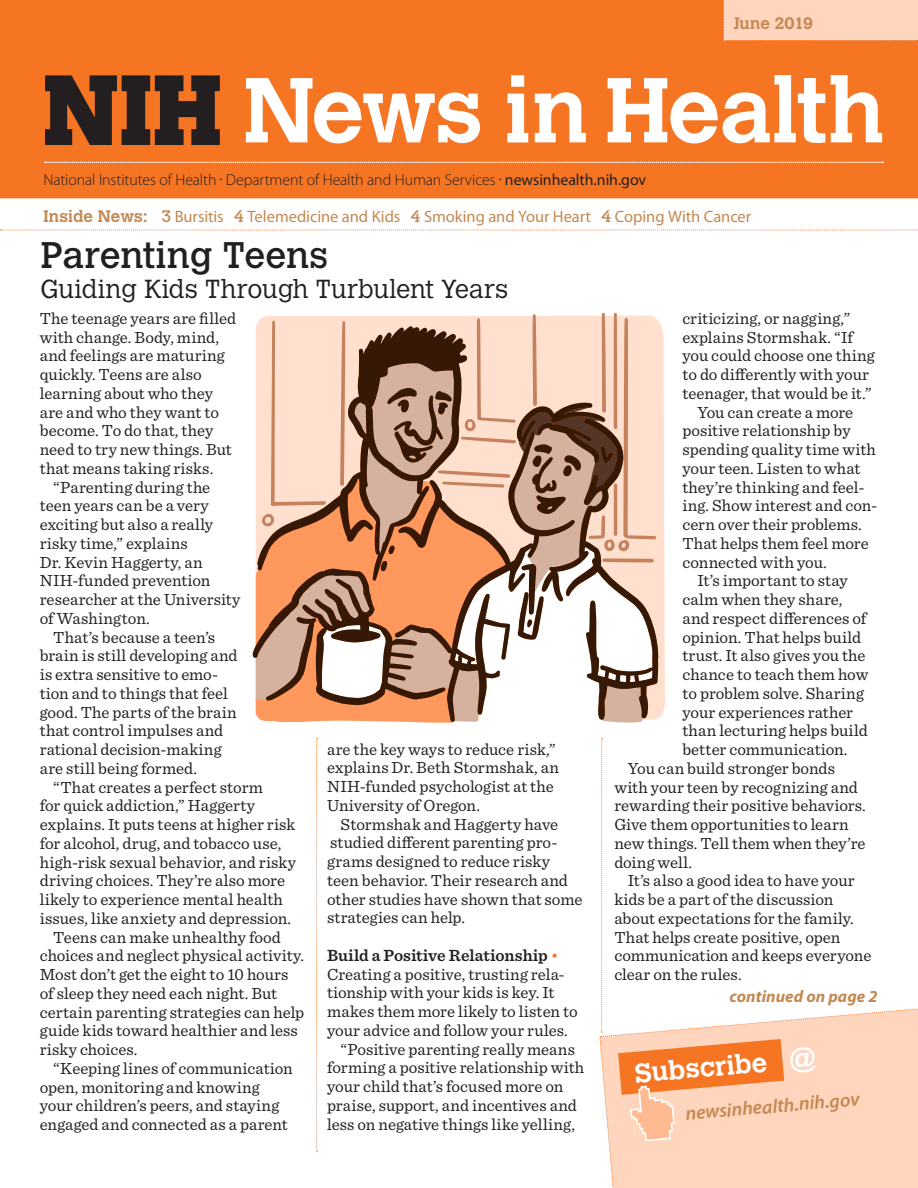
<style>
.page{position:relative;width:918px;height:1188px;background:#fff}
.page>*{position:absolute;margin:0;border:0;box-sizing:border-box;transform-origin:0 0}
.t1{font:36.75px "Calvert MT Std";letter-spacing:-.005em;color:#231f20}
.t2{font:700 26.85px "Calvert MT Std";color:#fff}
.t3{font:300 25.8px "Calvert MT Std";letter-spacing:.005em;color:#231f20}
.NewsIH_Body{font:italic 600 19.5px "Myriad Pro";color:#c38953}
.NewsIH_Body-2{font:16.8px/18.8px "Sentinel";letter-spacing:.005em;color:#231f20}
.t4{font:italic 700 16.8px "Myriad Pro";letter-spacing:.005em;color:#c38953}
.t5{font:16.5px "Myriad Pro";letter-spacing:-.005em;color:#c38953}
.t6{font:700 16.5px "Calvert MT Std";letter-spacing:-.005em;color:#c38953}
.t7{font:300 15.9px "Myriad Pro";letter-spacing:-.005em;color:#231f20}
.s1{font-weight:400}
.s2{font-family:"Calvert MT Std";font-weight:700}
.s3{font-family:"Calvert MT Std"}
.s4{font-weight:600}
.s5{color:#f57523}
</style>
<div class="page">
<svg style="left:0;top:0;width:918px;height:198px;background:#eb7f3a"></svg>
<svg style="left:0;top:229px;width:918px;height:1px"></svg>
<svg style="left:316px;top:738px;width:2px;height:414px"></svg>
<div style="left:724px;top:0;width:194px;height:41px;background:#ffd5bd"></div>
<svg style="left:45px;top:162px;width:838px;height:1px"></svg>
<svg style="left:253px;top:314px;width:405px;height:409px;background:#d1aa94"></svg>
<svg style="left:599px;top:738px;width:319px;height:450px"></svg>
<p class="t6" style="left:733px;top:13px;width:81px">June 2019</p>
<p class="t7" style="left:44px;top:171px;width:604px">National Institutes of Health <sup>•</sup> Department of Health and Human Services <sup>•</sup> <span class="s1">newsinhealth.nih.gov</span></p>
<p class="t5" style="left:44px;top:207px;width:709px"><span class="s2">Inside News:</span> <span class="s3">3</span> Bursitis <span class="s3">4</span> Telemedicine and Kids <span class="s3">4</span> Smoking and Your Heart <span class="s3">4</span> Coping With Cancer</p>
<p class="t1" style="left:40px;top:234px;width:289px">Parenting Teens</p>
<p class="t3" style="left:40px;top:274px;width:469px">Guiding Kids Through Turbulent Years</p>
<p class="NewsIH_Body-2" style="left:40px;top:308px;width:198px">The teenage years are filled with change. Body, mind, and feelings are maturing quickly. Teens are also learning about who they are and who they want to become. To do that, they need to try new things. But that means taking risks.</p>
<p class="NewsIH_Body-2" style="left:40px;top:477px;width:202px;text-indent:13px">“Parenting during the teen years can be a very exciting but also a really risky time,” explains<br>Dr. Kevin Haggerty, an<br>NIH-funded prevention researcher at the University of Washington.</p>
<p class="NewsIH_Body-2" style="left:40px;top:627px;width:199px;text-indent:13px">That’s because a teen’s brain is still developing and is extra sensitive to emo&shy;tion and to things that feel good. The parts of the brain that control impulses and rational decision-making are still being formed.</p>
<p class="NewsIH_Body-2" style="left:40px;top:777px;width:258px;text-indent:13px">“That creates a perfect storm<br>for quick addiction,” Haggerty explains. It puts teens at higher risk for alcohol, drug, and tobacco use, high-risk sexual behavior, and risky driving choices. They’re also more likely to experience mental health issues, like anxiety and depression.</p>
<p class="NewsIH_Body-2" style="left:40px;top:927px;width:266px;text-indent:13px">Teens can make unhealthy food choices and neglect physical activity.<br>Most don’t get the eight to 10 hours of sleep they need each night. But certain parenting strategies can help guide kids toward healthier and less risky choices.</p>
<p class="NewsIH_Body-2" style="left:40px;top:1058px;width:254px;text-indent:13px">“Keeping lines of communication open, monitoring and knowing your children’s peers, and staying engaged and connected as a parent</p>
<p class="NewsIH_Body-2" style="left:327px;top:739px;width:233px">are the key ways to reduce risk,” explains Dr. Beth Stormshak, an<br>NIH-funded psychologist at the<br>University of Oregon.</p>
<p class="NewsIH_Body-2" style="left:327px;top:814px;width:257px;text-indent:14px">Stormshak and Haggerty have studied different parenting pro&shy;grams designed to reduce risky teen behavior. Their research and other studies have shown that some strategies can help.</p>
<p class="NewsIH_Body-2" style="left:327px;top:945px;width:252px"><span class="s4">Build a Positive Relationship</span> <span class="s5">• </span>Creating a positive, trusting rela&shy;tionship with your kids is key. It makes them more likely to listen to your advice and follow your rules.</p>
<p class="NewsIH_Body-2" style="left:327px;top:1039px;width:259px;text-indent:14px">“Positive parenting really means forming a positive relationship with your child that’s focused more on praise, support, and incentives and less on negative things like yelling,</p>
<p class="NewsIH_Body-2" style="left:682px;top:308px;width:194px">criticizing, or nagging,” explains Stormshak. “If you could choose one thing to do differently with your teenager, that would be it.”</p>
<p class="NewsIH_Body-2" style="left:682px;top:402px;width:196px;text-indent:15px">You can create a more positive relationship by spending quality time with your teen. Listen to what they’re thinking and feel&shy;ing. Show interest and con&shy;cern over their problems.<br>That helps them feel more connected with you.</p>
<p class="NewsIH_Body-2" style="left:682px;top:570px;width:188px;text-indent:15px">It’s important to stay calm when they share, and respect differences of opinion. That helps build trust. It also gives you the chance to teach them how to problem solve. Sharing your experiences rather than lecturing helps build better communication.</p>
<p class="NewsIH_Body-2" style="left:614px;top:758px;width:253px;text-indent:14px">You can build stronger bonds with your teen by recognizing and rewarding their positive behaviors.<br>Give them opportunities to learn new things. Tell them when they’re doing well.</p>
<p class="NewsIH_Body-2" style="left:614px;top:870px;width:259px;text-indent:14px">It’s also a good idea to have your kids be a part of the discussion about expectations for the family.<br>That helps create positive, open communication and keeps everyone clear on the rules.</p>
<p class="t4" style="left:729px;top:987px;width:150px">continued on page 2</p>
<p class="t2" style="left:634px;top:1056px;width:134px;rotate:-5deg">Subscribe</p>
<p class="NewsIH_Body" style="left:685px;top:1103px;width:176px;rotate:-5deg">newsinhealth.nih.gov</p>
</div>
